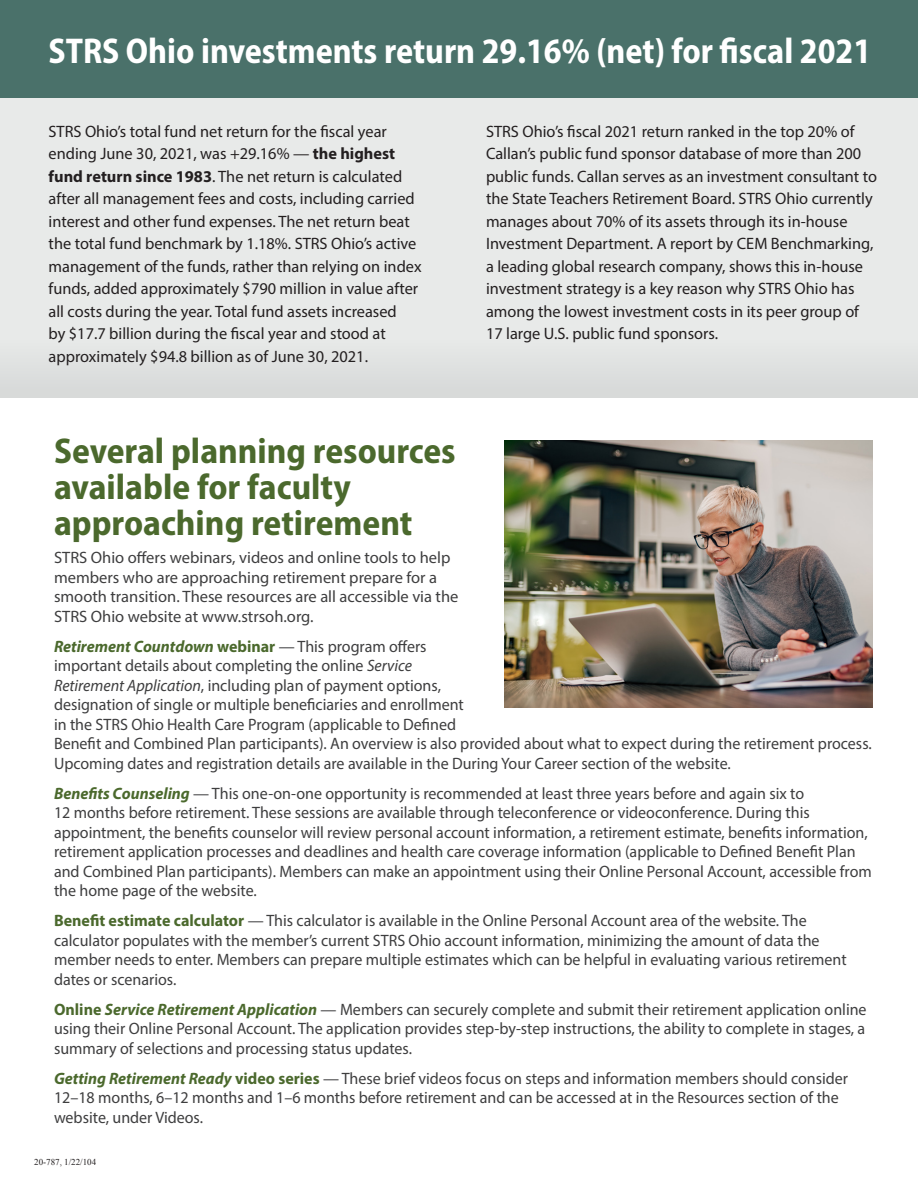
<style>
.page{position:relative;width:918px;height:1188px;background:#fff}
.page>*{position:absolute;margin:0;border:0;box-sizing:border-box;transform-origin:0 0}
.Heading_2{font:700 semi-condensed 36px/36px "Myriad Pro";color:#4b692d}
.Body{font:700 semi-condensed 36px "Myriad Pro";color:#fff;scale:.96 1}
.BODY{font:16.5px/19.5px "Myriad Pro";color:#3e3e3f}
.Body-2{font:16.5px/22.5px "Myriad Pro";color:#231f20}
.BODY-2{font:9px "Times New Roman";color:#231f20}
.s1{font-weight:700}
.s2{font-weight:700;font-style:italic;color:#4b692d}
.s3{font-weight:700;color:#4b692d}
.s4{font-style:italic}
</style>
<div class="page">
<div style="left:0;top:0;width:918px;height:398px;background:#e8eae9"></div>
<div style="left:0;top:328px;width:918px;height:70px;background:#e0e2e2"></div>
<div style="left:0;top:0;width:918px;height:97px;background:#4a716a"></div>
<img style="left:505px;top:440px;width:368px;height:268px">
<p class="Body" style="left:49px;top:28px;width:858px">STRS Ohio investments return 29.16% (net) for fiscal 2021</p>
<p class="Body-2" style="left:49px;top:120px;width:375px">STRS Ohio’s total fund net return for the fiscal year ending June 30, 2021, was +29.16% — <span class="s1">the highest fund return since 1983</span>. The net return is calculated after all management fees and costs, including carried interest and other fund expenses. The net return beat the total fund benchmark by 1.18%. STRS Ohio’s active management of the funds, rather than relying on index funds, added approximately $790 million in value after all costs during the year. Total fund assets increased<br>by $17.7 billion during the fiscal year and stood at approximately $94.8 billion as of June 30, 2021.</p>
<p class="Body-2" style="left:486px;top:120px;width:393px">STRS Ohio’s fiscal 2021 return ranked in the top 20% of Callan’s public fund sponsor database of more than 200 public funds. Callan serves as an investment consultant to the State Teachers Retirement Board. STRS Ohio currently manages about 70% of its assets through its in-house Investment Department. A report by CEM Benchmarking, a leading global research company, shows this in-house investment strategy is a key reason why STRS Ohio has among the lowest investment costs in its peer group of 17 large U.S. public fund sponsors.</p>
<p class="Heading_2" style="left:54px;top:432px;width:403px">Several planning resources available for faculty approaching retirement</p>
<p class="BODY" style="left:54px;top:547px;width:406px">STRS Ohio offers webinars, videos and online tools to help members who are approaching retirement prepare for a smooth transition. These resources are all accessible via the STRS Ohio website at www.strsoh.org.</p>
<p class="BODY" style="left:54px;top:636px;width:819px"><span class="s2">Retirement Countdown</span> <span class="s3">webinar</span> — This program offers<br>important details about completing the online <span class="s4">Service<br>Retirement Application</span>, including plan of payment options,<br>designation of single or multiple beneficiaries and enrollment<br>in the STRS Ohio Health Care Program (applicable to Defined<br>Benefit and Combined Plan participants). An overview is also provided about what to expect during the retirement process.<br>Upcoming dates and registration details are available in the During Your Career section of the website.</p>
<p class="BODY" style="left:54px;top:783px;width:819px"><span class="s2">Benefits Counseling</span> — This one-on-one opportunity is recommended at least three years before and again six to<br>12 months before retirement. These sessions are available through teleconference or videoconference. During this appointment, the benefits counselor will review personal account information, a retirement estimate, benefits information, retirement application processes and deadlines and health care coverage information (applicable to Defined Benefit Plan and Combined Plan participants). Members can make an appointment using their Online Personal Account, accessible from the home page of the website.</p>
<p class="BODY" style="left:54px;top:910px;width:794px"><span class="s3">Benefit estimate calculator</span> — This calculator is available in the Online Personal Account area of the website. The calculator populates with the member’s current STRS Ohio account information, minimizing the amount of data the member needs to enter. Members can prepare multiple estimates which can be helpful in evaluating various retirement dates or scenarios.</p>
<p class="BODY" style="left:54px;top:999px;width:814px;text-align:justify"><span class="s3">Online</span> <span class="s2">Service Retirement Application</span> — Members can securely complete and submit their retirement application online using their Online Personal Account. The application provides step-by-step instructions, the ability to complete in stages, a summary of selections and processing status updates.</p>
<p class="BODY" style="left:54px;top:1068px;width:796px"><span class="s2">Getting Retirement Ready</span> <span class="s3">video series</span> — These brief videos focus on steps and information members should consider<br>12–18 months, 6–12 months and 1–6 months before retirement and can be accessed at in the Resources section of the website, under Videos.</p>
<p class="BODY-2" style="left:34px;top:1156px;width:64px">20-787, 1/22/104</p>
</div>
